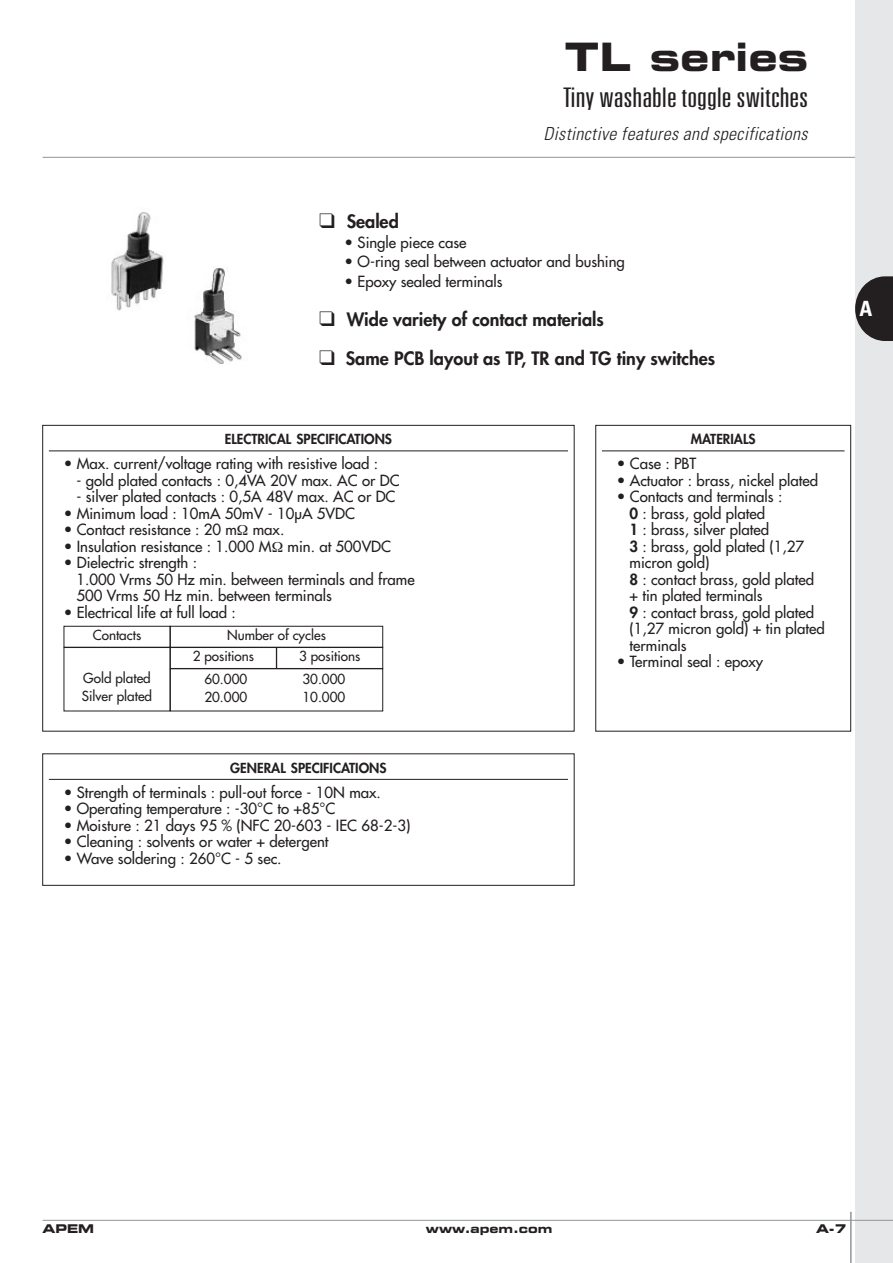
<style>
.page{position:relative;width:893px;height:1263px;background:#fff}
.page>*{position:absolute;margin:0;border:0;box-sizing:border-box;transform-origin:0 0}
.t1{font:700 expanded 39px "Square 721 BT";color:#231f20}
.t2{font:300 ultra-condensed 27px "Univers";color:#231f20;scale:1.3 1}
.t3{font:700 condensed 21px "Univers";color:#fff}
.t4{font:800 18px "Futura";color:#231f20}
.t5{font:italic 300 condensed 18px "Univers";letter-spacing:.02em;color:#231f20}
.t6{font:15px/16.5px "Futura";color:#231f20}
.t7{font:13.5px/18.5px "Futura";color:#231f20}
.t8{font:800 13.5px "Futura";color:#231f20}
.t9{font:700 expanded 12px "Square 721 BT";color:#231f20}
.s1{font-weight:800}
</style>
<div class="page">
<div style="left:855px;top:0;width:37px;height:1263px;background:#e6e7e9"></div>
<hr style="left:43px;top:1220px;width:849px;height:1px;background:#939598">
<hr style="left:43px;top:157px;width:812px;height:1px;background:#939598">
<hr style="left:850px;top:1212px;width:1px;height:51px;background:#939598">
<svg style="left:855px;top:276px;width:37px;height:65px"></svg>
<svg style="left:49px;top:425px;width:802px;height:355px"></svg>
<svg style="left:42px;top:451px;width:532px;height:435px"></svg>
<div style="left:43px;top:425px;width:531px;height:306px;border:1px solid #231f20"></div>
<div style="left:64px;top:626px;width:106px;height:21px;border:1px solid #231f20"></div>
<div style="left:64px;top:647px;width:106px;height:64px;border:1px solid #231f20"></div>
<div style="left:170px;top:626px;width:213px;height:21px;border:1px solid #231f20"></div>
<div style="left:170px;top:647px;width:106px;height:22px;border:1px solid #231f20"></div>
<div style="left:276px;top:647px;width:107px;height:22px;border:1px solid #231f20"></div>
<img style="left:111px;top:212px;width:53px;height:99px">
<img style="left:194px;top:268px;width:48px;height:96px">
<svg style="left:238px;top:525px;width:10px;height:10px"></svg>
<svg style="left:272px;top:542px;width:10px;height:10px"></svg>
<h1 class="t1" style="left:565px;top:43px;width:245px">TL series</h1>
<h2 class="t2" style="left:562px;top:87px;width:190px">Tiny washable toggle switches</h2>
<p class="t5" style="left:543px;top:127px;width:266px">Distinctive features and specifications</p>
<p class="t4" style="left:319px;top:213px;width:81px">❑ Sealed</p>
<p class="t6" style="left:344px;top:235px;width:123px">• Single piece case</p>
<p class="t6" style="left:344px;top:254px;width:282px">• O-ring seal between actuator and bushing</p>
<p class="t6" style="left:344px;top:274px;width:159px">• Epoxy sealed terminals</p>
<p class="t4" style="left:319px;top:310px;width:286px">❑ Wide variety of contact materials</p>
<p class="t4" style="left:319px;top:349px;width:397px">❑ Same PCB layout as TP, TR and TG tiny switches</p>
<p class="t8" style="left:225px;top:433px;width:169px">ELECTRICAL SPECIFICATIONS</p>
<p class="t6" style="left:64px;top:457px;width:316px">• Max. current/voltage rating with resistive load :</p>
<p class="t6" style="left:76px;top:473px;width:324px">- gold plated contacts : 0,4VA 20V max. AC or DC</p>
<p class="t6" style="left:76px;top:490px;width:320px">- silver plated contacts : 0,5A 48V max. AC or DC</p>
<p class="t6" style="left:64px;top:506px;width:293px">• Minimum load : 10mA 50mV - 10µA 5VDC</p>
<p class="t6" style="left:64px;top:523px;width:222px">• Contact resistance : 20 m max.</p>
<p class="t6" style="left:64px;top:539px;width:329px">• Insulation resistance : 1.000 M min. at 500VDC</p>
<p class="t6" style="left:76px;top:556px;width:340px;text-indent:-13px">• Dielectric strength :<br>1.000 Vrms 50 Hz min. between terminals and frame<br>500 Vrms 50 Hz min. between terminals</p>
<p class="t6" style="left:64px;top:605px;width:174px">• Electrical life at full load :</p>
<p class="t7" style="left:93px;top:627px;width:50px">Contacts</p>
<p class="t7" style="left:82px;top:669px;width:72px">Gold plated<br>Silver plated</p>
<p class="t7" style="left:204px;top:670px;width:44px">60.000</p>
<p class="t7" style="left:302px;top:670px;width:44px">30.000</p>
<p class="t7" style="left:193px;top:625px;width:135px;line-height:21.3px;text-indent:34px">Number of cycles<br>2 positions</p>
<p class="t7" style="left:299px;top:648px;width:63px">3 positions</p>
<p class="t7" style="left:204px;top:689px;width:44px">20.000</p>
<p class="t7" style="left:302px;top:689px;width:44px">10.000</p>
<p class="t8" style="left:230px;top:761px;width:158px">GENERAL SPECIFICATIONS</p>
<p class="t6" style="left:64px;top:785px;width:318px">• Strength of terminals : pull-out force - 10N max.</p>
<p class="t6" style="left:64px;top:802px;width:273px">• Operating temperature : -30°C to +85°C</p>
<p class="t6" style="left:64px;top:818px;width:348px">• Moisture : 21 days 95 % (NFC 20-603 - IEC 68-2-3)</p>
<p class="t6" style="left:64px;top:835px;width:266px">• Cleaning : solvents or water + detergent</p>
<p class="t6" style="left:64px;top:851px;width:219px">• Wave soldering : 260°C - 5 sec.</p>
<p class="t8" style="left:691px;top:433px;width:66px">MATERIALS</p>
<p class="t6" style="left:616px;top:457px;width:81px">• Case : PBT</p>
<p class="t6" style="left:616px;top:473px;width:203px">• Actuator : brass, nickel plated</p>
<p class="t6" style="left:629px;top:490px;width:197px;text-indent:-13px">• Contacts and terminals :<br><span class="s1">0</span> : brass, gold plated<br><span class="s1">1</span> : brass, silver plated<br><span class="s1">3</span> : brass, gold plated (1,27 micron gold)<br><span class="s1">8</span> : contact brass, gold plated + tin plated terminals<br><span class="s1">9</span> : contact brass, gold plated (1,27 micron gold) + tin plated terminals</p>
<p class="t6" style="left:616px;top:655px;width:148px">• Terminal seal : epoxy</p>
<h3 class="t3" style="left:859px;top:301px;width:14px">A</h3>
<p class="t9" style="left:43px;top:1225px;width:53px">APEM</p>
<p class="t9" style="left:426px;top:1225px;width:128px">www.apem.com</p>
<p class="t9" style="left:816px;top:1225px;width:32px">A-7</p>
</div>
